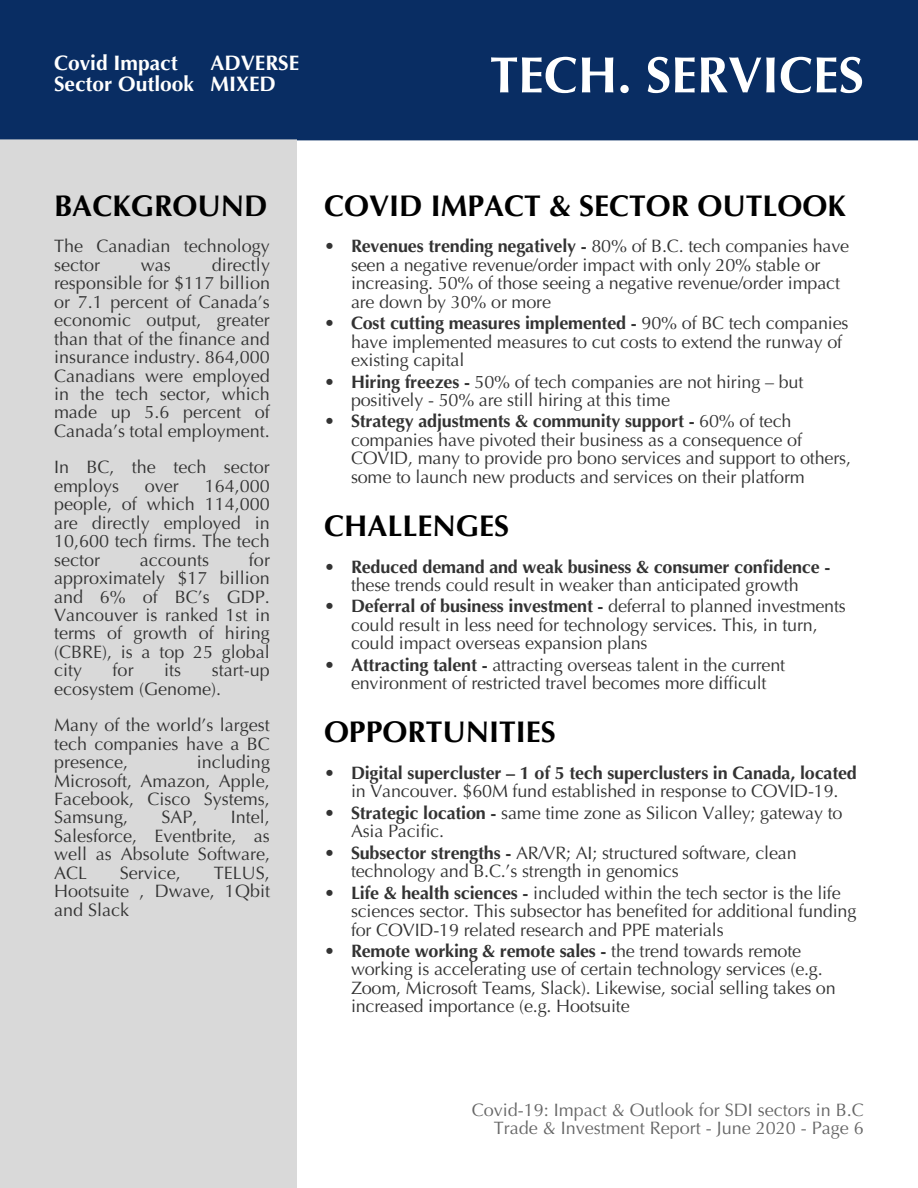
<style>
.page{position:relative;width:918px;height:1188px;background:#fff}
.page>*{position:absolute;margin:0;border:0;box-sizing:border-box;transform-origin:0 0}
.t1{font:700 51px "Optima";color:#fff}
.t2{font:700 30px "Optima";color:#000}
.t3{font:700 21px/21.5px "Optima";color:#fff}
.t4{font:18px/18.5px "Optima";letter-spacing:-.01em;color:#333}
.t5{font:700 18px/18.5px "Optima";letter-spacing:-.01em;color:#333;text-align:center}
.t6{font:18px/18.5px "Optima";color:#666;text-align:right}
.s1{font-weight:700}
.s2{font-weight:400}
</style>
<div class="page">
<div style="left:0;top:0;width:918px;height:140px;background:#092d63"></div>
<div style="left:0;top:139px;width:297px;height:1049px;background:#d9d9d9"></div>
<p class="t3" style="left:54px;top:52px;width:125px">Covid Impact</p>
<p class="t3" style="left:54px;top:52px;width:247px;text-indent:157px">ADVERSE<br>Sector Outlook MIXED</p>
<h1 class="t1" style="left:490px;top:45px;width:376px">TECH. SERVICES</h1>
<h2 class="t2" style="left:54px;top:188px;width:215px">BACKGROUND</h2>
<p class="t4" style="left:54px;top:237px;width:217px">The Canadian technology sector</p>
<p class="t4" style="left:54px;top:256px;width:218px;text-align:justify;text-indent:158px">directly responsible for $117 billion or 7.1 percent of Canada’s economic output, greater than that of the finance and insurance industry. 864,000<br>Canadians were employed in the tech sector, which made up 5.6 percent of Canada’s total employment.</p>
<p class="t4" style="left:54px;top:458px;width:217px">In BC, the tech sector employs</p>
<p class="t4" style="left:141px;top:256px;width:32px">was</p>
<p class="t4" style="left:54px;top:477px;width:217px;text-align:justify;text-indent:151px">164,000 people, of which 114,000 are directly employed in 10,600 tech firms. The tech sector</p>
<p class="t4" style="left:145px;top:477px;width:36px">over</p>
<p class="t4" style="left:54px;top:551px;width:218px;text-align:justify;text-indent:195px">for approximately $17 billion and 6% of BC’s GDP.<br>Vancouver is ranked 1st in terms of growth of hiring (CBRE), is a top 25 global city</p>
<p class="t4" style="left:140px;top:551px;width:71px">accounts</p>
<p class="t4" style="left:113px;top:661px;width:23px">for</p>
<p class="t4" style="left:164px;top:661px;width:19px">its</p>
<p class="t4" style="left:54px;top:661px;width:217px;text-indent:158px">start-up ecosystem (Genome).</p>
<p class="t4" style="left:54px;top:716px;width:217px;text-align:justify">Many of the world’s largest tech companies have a BC presence,</p>
<p class="t4" style="left:54px;top:753px;width:217px;text-align:justify;text-indent:143px">including Microsoft, Amazon, Apple, Facebook, Cisco Systems, Samsung,</p>
<p class="t4" style="left:54px;top:808px;width:218px;text-align:justify;text-indent:177px">Intel, Salesforce, Eventbrite, as well as Absolute Software, ACL</p>
<p class="t4" style="left:161px;top:808px;width:38px">SAP,</p>
<p class="t4" style="left:54px;top:864px;width:218px;text-align:justify;text-indent:160px">TELUS, Hootsuite , Dwave, 1Qbit and Slack</p>
<p class="t4" style="left:120px;top:864px;width:63px">Service,</p>
<h2 class="t2" style="left:324px;top:188px;width:523px">COVID IMPACT &amp; SECTOR OUTLOOK</h2>
<p class="t4" style="left:351px;top:237px;width:500px;text-indent:-27px">• <span class="s1">Revenues trending negatively -</span> 80% of B.C. tech companies have seen a negative revenue/order impact with only 20% stable or increasing. 50% of those seeing a negative revenue/order impact are down by 30% or more</p>
<p class="t4" style="left:351px;top:314px;width:499px;text-indent:-27px">• <span class="s1">Cost cutting measures implemented -</span> 90% of BC tech companies have implemented measures to cut costs to extend the runway of existing capital</p>
<p class="t4" style="left:351px;top:373px;width:454px;text-indent:-27px">• <span class="s1">Hiring freezes -</span> 50% of tech companies are not hiring – but positively - 50% are still hiring at this time</p>
<p class="t4" style="left:351px;top:412px;width:502px;text-indent:-27px">• <span class="s1">Strategy adjustments &amp; community support -</span> 60% of tech companies have pivoted their business as a consequence of COVID, many to provide pro bono services and support to others, some to launch new products and services on their platform</p>
<h2 class="t2" style="left:324px;top:508px;width:187px">CHALLENGES</h2>
<p class="t4" style="left:324px;top:557px;width:508px;text-align:center">• <span class="s1">Reduced demand and weak business &amp; consumer confidence - </span>these trends could result in weaker than anticipated growth</p>
<p class="t4" style="left:351px;top:597px;width:496px;text-indent:-27px">• <span class="s1">Deferral of business investment -</span> deferral to planned investments could result in less need for technology services. This, in turn, could impact overseas expansion plans</p>
<p class="t4" style="left:324px;top:656px;width:463px;text-align:center">• <span class="s1">Attracting talent -</span> attracting overseas talent in the current environment of restricted travel becomes more difficult</p>
<h2 class="t2" style="left:324px;top:715px;width:233px">OPPORTUNITIES</h2>
<p class="t5" style="left:324px;top:764px;width:534px"><span class="s2">•</span> Digital supercluster – 1 of 5 tech superclusters in Canada, located <span class="s2">in Vancouver. $60M fund established in response to COVID-19.</span></p>
<p class="t4" style="left:351px;top:804px;width:493px;text-indent:-27px">• <span class="s1">Strategic location -</span> same time zone as Silicon Valley; gateway to<br>Asia Pacific.</p>
<p class="t4" style="left:351px;top:844px;width:447px;text-indent:-27px">• <span class="s1">Subsector strengths -</span> AR/VR; AI; structured software, clean technology and B.C.’s strength in genomics</p>
<p class="t4" style="left:351px;top:884px;width:507px;text-indent:-27px">• <span class="s1">Life &amp; health sciences -</span> included within the tech sector is the life sciences sector. This subsector has benefited for additional funding for COVID-19 related research and PPE materials</p>
<p class="t4" style="left:351px;top:942px;width:486px;text-indent:-27px">• <span class="s1">Remote working &amp; remote sales -</span> the trend towards remote working is accelerating use of certain technology services (e.g.<br>Zoom, Microsoft Teams, Slack). Likewise, social selling takes on increased importance (e.g. Hootsuite</p>
<p class="t6" style="left:472px;top:1100px;width:394px">Covid-19: Impact &amp; Outlook for SDI sectors in B.C<br>Trade &amp; Investment Report - June 2020 - Page 6</p>
</div>
